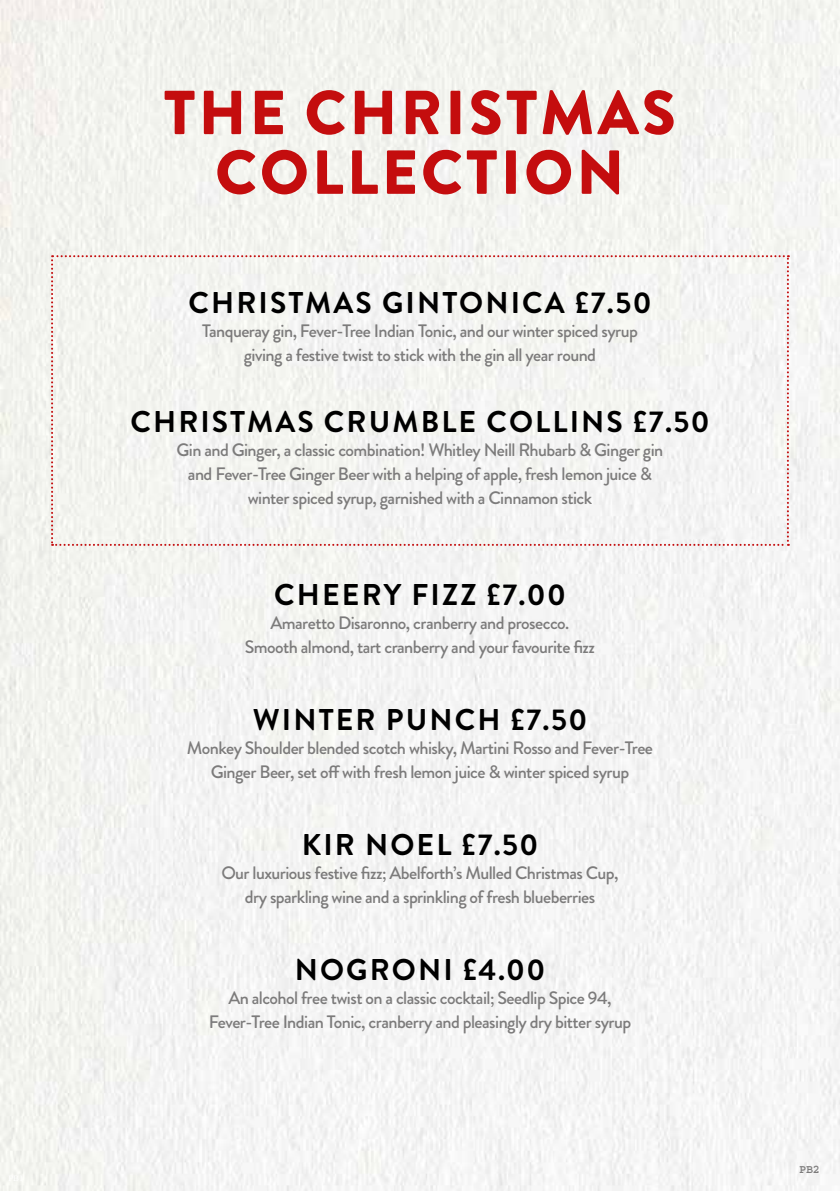
<style>
.page{position:relative;width:840px;height:1191px;background:#fff}
.page>*{position:absolute;margin:0;border:0;box-sizing:border-box;transform-origin:0 0}
.t1{font:900 62px/59.6px "Brandon Grotesque";letter-spacing:.05em;color:#c40d0e;text-align:center}
.t2{font:700 30px "Brandon Grotesque";letter-spacing:.07em;color:#000}
.t3{font:500 18px/24px "Brandon Grotesque";letter-spacing:-.03em;color:#7c7b7b;text-align:center}
.t4{font:700 12px "Courier Std";color:#7c7b7b}
</style>
<div class="page">
<img style="left:0;top:0;width:839px;height:1191px">
<svg style="left:51px;top:255px;width:737px;height:291px"></svg>
<h1 class="t1" style="left:164px;top:84px;width:513px">THE CHRISTMAS<br>COLLECTION</h1>
<h2 class="t2" style="left:188px;top:282px;width:464px">CHRISTMAS GINTONICA £7.50</h2>
<p class="t3" style="left:202px;top:319px;width:437px">Tanqueray gin, Fever-Tree Indian Tonic, and our winter spiced syrup giving a festive twist to stick with the gin all year round</p>
<h2 class="t2" style="left:130px;top:401px;width:580px">CHRISTMAS CRUMBLE COLLINS £7.50</h2>
<p class="t3" style="left:176px;top:438px;width:488px">Gin and Ginger, a classic combination! Whitley Neill Rhubarb &amp; Ginger gin and Fever-Tree Ginger Beer with a helping of apple, fresh lemon juice &amp; winter spiced syrup, garnished with a Cinnamon stick</p>
<h2 class="t2" style="left:274px;top:574px;width:293px">CHEERY FIZZ £7.00</h2>
<p class="t3" style="left:245px;top:611px;width:351px">Amaretto Disaronno, cranberry and prosecco.<br>Smooth almond, tart cranberry and your favourite fizz</p>
<h2 class="t2" style="left:253px;top:699px;width:336px">WINTER PUNCH £7.50</h2>
<p class="t3" style="left:187px;top:736px;width:467px">Monkey Shoulder blended scotch whisky, Martini Rosso and Fever-Tree<br>Ginger Beer, set off with fresh lemon juice &amp; winter spiced syrup</p>
<h2 class="t2" style="left:301px;top:824px;width:238px">KIR NOEL £7.50</h2>
<p class="t3" style="left:221px;top:861px;width:398px">Our luxurious festive fizz; Abelforth’s Mulled Christmas Cup, dry sparkling wine and a sprinkling of fresh blueberries</p>
<h2 class="t2" style="left:295px;top:949px;width:252px">NOGRONI £4.00</h2>
<p class="t3" style="left:209px;top:986px;width:423px">An alcohol free twist on a classic cocktail; Seedlip Spice 94,<br>Fever-Tree Indian Tonic, cranberry and pleasingly dry bitter syrup</p>
<p class="t4" style="left:798px;top:1162px;width:22px">PB2</p>
</div>
